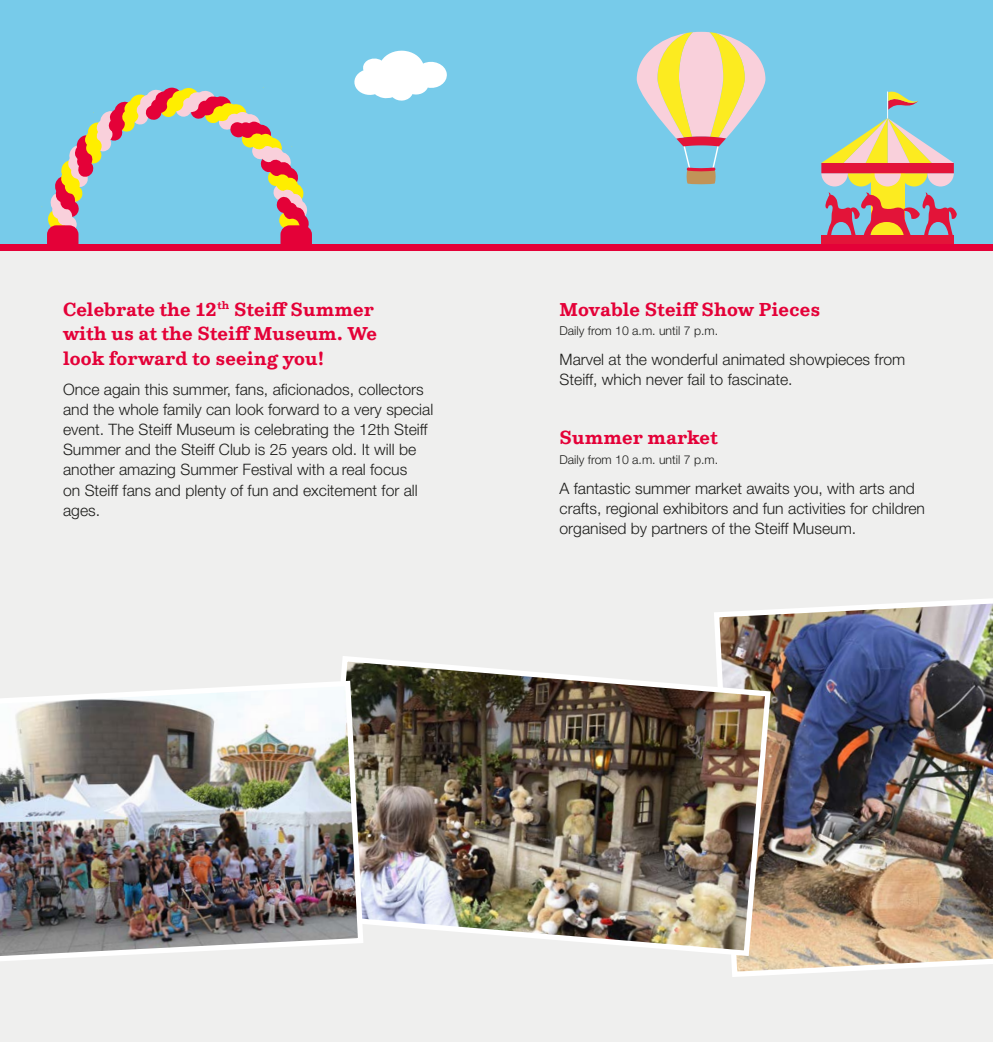
<style>
.page{position:relative;width:993px;height:1042px;background:#fff}
.page>*{position:absolute;margin:0;border:0;box-sizing:border-box;transform-origin:0 0}
.t1{font:700 19.25px/24.5px "NN Colroy STD";color:#e40138}
.t2{font:300 15.75px/20.1px "Helvetica Neue LT Std";color:#1d1d1b}
.t3{font:300 12.25px "Helvetica Neue LT Std";color:#1d1d1b}
</style>
<div class="page">
<div style="left:0;top:0;width:992px;height:244px;background:#77cbea"></div>
<svg style="left:354px;top:50px;width:93px;height:51px"></svg>
<svg style="left:636px;top:32px;width:129px;height:152px"></svg>
<div style="left:870px;top:163px;width:33px;height:75px;background:#fceb20"></div>
<div style="left:821px;top:235px;width:132px;height:10px;background:#e31439"></div>
<svg style="left:825px;top:192px;width:131px;height:44px"></svg>
<svg style="left:821px;top:91px;width:132px;height:95px"></svg>
<svg style="left:41px;top:87px;width:271px;height:157px"></svg>
<div style="left:0;top:247px;width:992px;height:795px;background:#efefee"></div>
<div style="left:0;top:244px;width:992px;height:6px;background:#e40138"></div>
<img style="left:714px;top:599px;width:278px;height:378px">
<img style="left:341px;top:653px;width:432px;height:306px">
<img style="left:0;top:678px;width:366px;height:283px">
<p class="t1" style="left:63px;top:297px;width:315px">Celebrate the 12<sup>th</sup> Steiff Summer with us at the Steiff Museum. We look forward to seeing you!</p>
<p class="t2" style="left:63px;top:379px;width:371px">Once again this summer, fans, aficionados, collectors and the whole family can look forward to a very special event. The Steiff Museum is celebrating the 12th Steiff Summer and the Steiff Club is 25 years old. It will be another amazing Summer Festival with a real focus<br>on Steiff fans and plenty of fun and excitement for all ages.</p>
<p class="t1" style="left:559px;top:297px;width:262px">Movable Steiff Show Pieces</p>
<p class="t3" style="left:559px;top:323px;width:160px">Daily from 10 a.m. until 7 p.m.</p>
<p class="t2" style="left:559px;top:349px;width:347px">Marvel at the wonderful animated showpieces from<br>Steiff, which never fail to fascinate.</p>
<p class="t1" style="left:559px;top:425px;width:160px">Summer market</p>
<p class="t3" style="left:559px;top:452px;width:160px">Daily from 10 a.m. until 7 p.m.</p>
<p class="t2" style="left:559px;top:478px;width:367px">A fantastic summer market awaits you, with arts and crafts, regional exhibitors and fun activities for children organised by partners of the Steiff Museum.</p>
</div>
